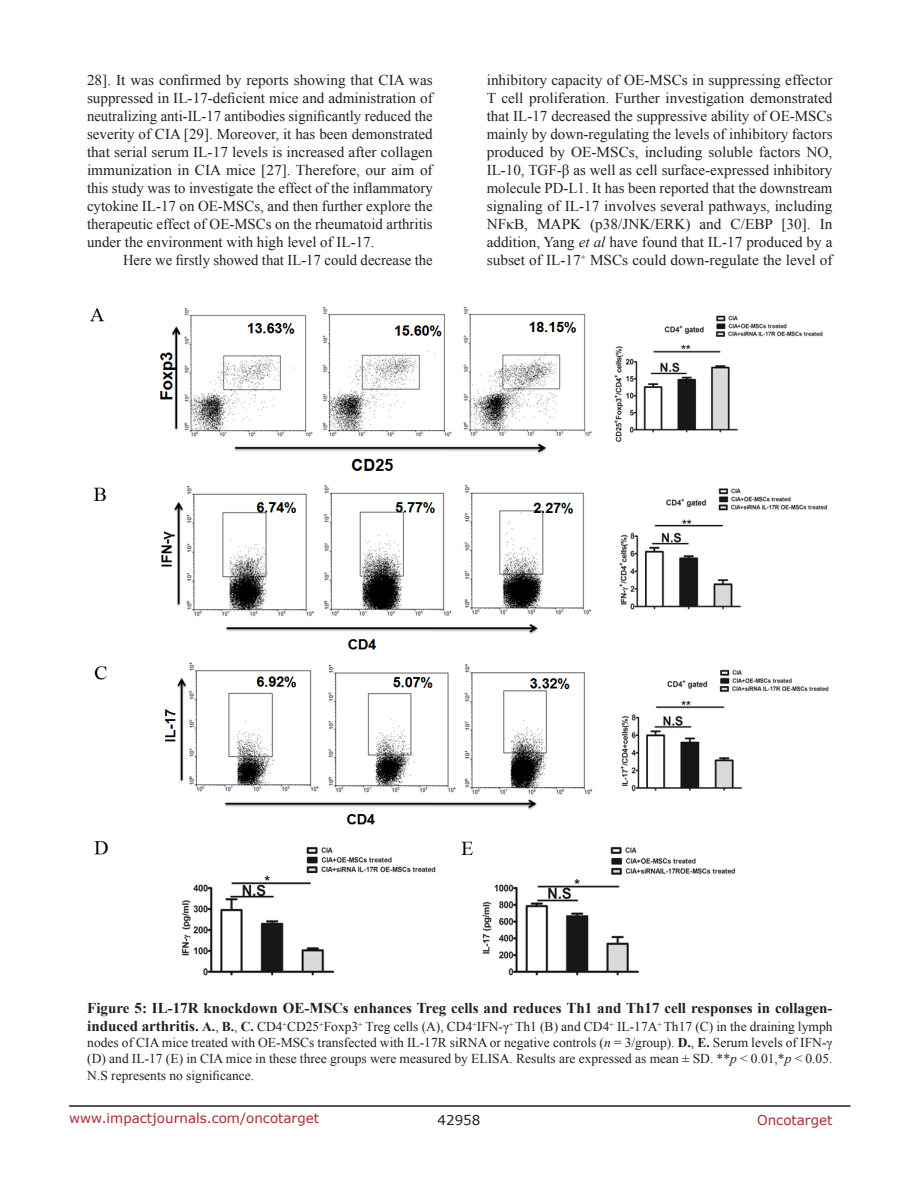
<style>
.page{position:relative;width:918px;height:1188px;background:#fff}
.page>*{position:absolute;margin:0;border:0;box-sizing:border-box;transform-origin:0 0}
.t1{font:15px/18px "Times New Roman";color:#221f22;text-align:justify}
.t2{font:700 15px "Times New Roman";color:#221f22}
.t3{font:13.5px/16.2px "Times New Roman";color:#221f22;text-align:justify}
.t4{font:13.5px "Verdana";color:#ac2b31}
.t5{font:13.5px "Verdana";color:#221f22}
.s1{font-style:italic}
.s2{font-weight:700;font-size:15px}
.s3{font-weight:700}
</style>
<div class="page">
<hr style="left:69px;top:1105px;width:781px;height:2px;background:#231f20">
<img style="left:90px;top:306px;width:739px;height:670px">
<p class="t1" style="left:87px;top:71px;width:347px">28]. It was confirmed by reports showing that CIA was suppressed in IL-17-deficient mice and administration of neutralizing anti-IL-17 antibodies significantly reduced the severity of CIA [29]. Moreover, it has been demonstrated that serial serum IL-17 levels is increased after collagen immunization in CIA mice [27]. Therefore, our aim of this study was to investigate the effect of the inflammatory cytokine IL-17 on OE-MSCs, and then further explore the therapeutic effect of OE-MSCs on the rheumatoid arthritis under the environment with high level of IL-17.</p>
<p class="t1" style="left:123px;top:251px;width:311px">Here we firstly showed that IL-17 could decrease the</p>
<p class="t1" style="left:487px;top:71px;width:347px">inhibitory capacity of OE-MSCs in suppressing effector T cell proliferation. Further investigation demonstrated that IL-17 decreased the suppressive ability of OE-MSCs mainly by down-regulating the levels of inhibitory factors produced by OE-MSCs, including soluble factors NO, IL-10, TGF-β as well as cell surface-expressed inhibitory molecule PD-L1. It has been reported that the downstream signaling of IL-17 involves several pathways, including NFκB, MAPK (p38/JNK/ERK) and C/EBP [30]. In addition, Yang <span class="s1">et al</span> have found that IL-17 produced by a subset of IL-17<sup>+</sup> MSCs could down-regulate the level of</p>
<p class="t2" style="left:87px;top:998px;width:747px">Figure 5: IL-17R knockdown OE-MSC s enhances Treg cells and reduces Th1 and Th17 cell responses in collagen-</p>
<p class="t3" style="left:87px;top:1018px;width:747px"><span class="s2">induced arthritis.</span> <span class="s3">A.</span>, <span class="s3">B.</span>, <span class="s3">C.</span> CD4<sup>+</sup>CD25<sup>+</sup>Foxp3<sup>+</sup> Treg cells (A), CD4<sup>+</sup>IFN-γ<sup>+</sup> Th1 (B) and CD4<sup>+</sup> IL-17A<sup>+</sup> Th17 (C) in the draining lymph nodes of CIA mice treated with OE-MSCs transfected with IL-17R siRNA or negative controls (<span class="s1">n</span> = 3/group). <span class="s3">D.</span>, <span class="s3">E.</span> Serum levels of IFN-γ (D) and IL-17 (E) in CIA mice in these three groups were measured by ELISA. Results are expressed as mean ± SD. **<span class="s1">p</span> &lt; 0.01,*<span class="s1">p</span> &lt; 0.05.<br>N.S represents no significance.</p>
<p class="t4" style="left:69px;top:1109px;width:252px">www.impactjournals.com/oncotarget</p>
<p class="t5" style="left:438px;top:1111px;width:44px">42958</p>
<p class="t4" style="left:757px;top:1111px;width:77px">Oncotarget</p>
</div>
